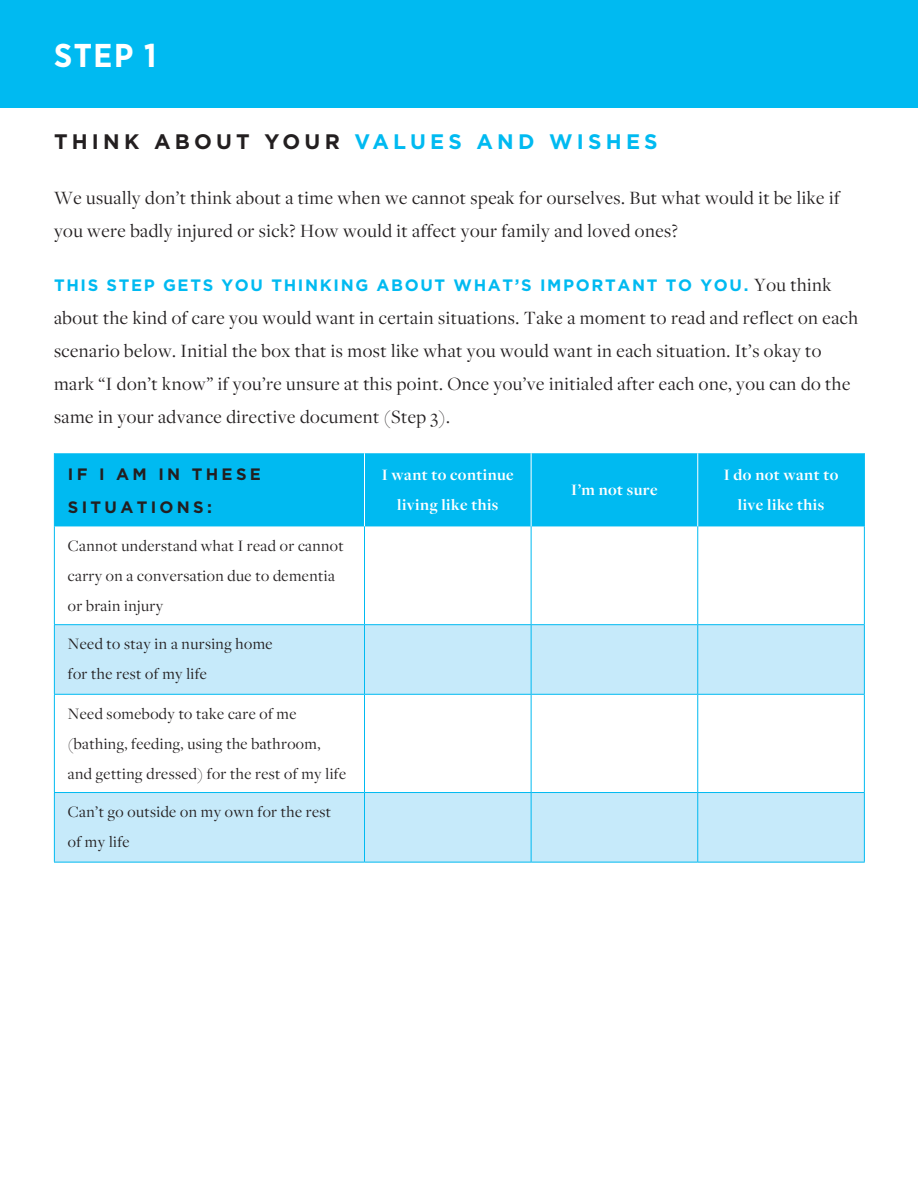
<style>
.page{position:relative;width:918px;height:1188px;background:#fff}
.page>*{position:absolute;margin:0;border:0;box-sizing:border-box;transform-origin:0 0}
.t1{font:700 33px "Gotham Narrow";color:#fff}
.t2{font:700 21px "Gotham";letter-spacing:.2em;color:#00baf1}
.t3{font:19.5px/33px "Freight Disp Pro";letter-spacing:.025em;color:#231f20}
.t4{font:16.5px/30px "Freight Disp Pro";letter-spacing:.025em;color:#231f20}
.t5{font:700 16.5px/30px "Freight Disp Pro";letter-spacing:.025em;color:#fff;text-align:center}
.t6{font:700 16.5px "Gotham";letter-spacing:.1em;color:#00baf1}
.t7{font:700 16.5px/33px "Gotham";letter-spacing:.2em;color:#231f20}
.s1{color:#231f20}
.s2{font-family:"Freight Disp Pro";font-weight:400;font-size:19.5px;color:#231f20}
</style>
<div class="page">
<div style="left:0;top:0;width:918px;height:108px;background:#00baf1"></div>
<div style="left:55px;top:453px;width:809px;height:73px;background:#00baf1"></div>
<svg style="left:55px;top:625px;width:809px;height:237px;fill:#c6eafa"></svg>
<hr style="left:364px;top:453px;width:1px;height:73px;background:#fff">
<hr style="left:531px;top:453px;width:1px;height:73px;background:#fff">
<hr style="left:697px;top:453px;width:1px;height:73px;background:#fff">
<hr style="left:54px;top:453px;width:1px;height:73px;background:#00baf1">
<hr style="left:864px;top:453px;width:1px;height:73px;background:#00baf1">
<hr style="left:54px;top:526px;width:1px;height:98px;background:#00baf1">
<hr style="left:364px;top:526px;width:1px;height:98px;background:#00baf1">
<hr style="left:531px;top:526px;width:1px;height:98px;background:#00baf1">
<hr style="left:697px;top:526px;width:1px;height:98px;background:#00baf1">
<hr style="left:864px;top:526px;width:1px;height:98px;background:#00baf1">
<hr style="left:54px;top:625px;width:1px;height:69px;background:#00baf1">
<hr style="left:54px;top:624px;width:310px;height:1px;background:#00baf1">
<hr style="left:364px;top:625px;width:1px;height:69px;background:#00baf1">
<hr style="left:364px;top:624px;width:167px;height:1px;background:#00baf1">
<hr style="left:531px;top:625px;width:1px;height:69px;background:#00baf1">
<hr style="left:531px;top:624px;width:167px;height:1px;background:#00baf1">
<hr style="left:697px;top:625px;width:1px;height:69px;background:#00baf1">
<hr style="left:698px;top:624px;width:167px;height:1px;background:#00baf1">
<hr style="left:864px;top:625px;width:1px;height:69px;background:#00baf1">
<hr style="left:54px;top:695px;width:1px;height:97px;background:#00baf1">
<hr style="left:54px;top:694px;width:310px;height:1px;background:#00baf1">
<hr style="left:364px;top:695px;width:1px;height:97px;background:#00baf1">
<hr style="left:364px;top:694px;width:167px;height:1px;background:#00baf1">
<hr style="left:531px;top:695px;width:1px;height:97px;background:#00baf1">
<hr style="left:531px;top:694px;width:167px;height:1px;background:#00baf1">
<hr style="left:697px;top:695px;width:1px;height:97px;background:#00baf1">
<hr style="left:698px;top:694px;width:167px;height:1px;background:#00baf1">
<hr style="left:864px;top:695px;width:1px;height:97px;background:#00baf1">
<hr style="left:54px;top:793px;width:1px;height:69px;background:#00baf1">
<hr style="left:54px;top:792px;width:310px;height:1px;background:#00baf1">
<hr style="left:54px;top:862px;width:310px;height:1px;background:#00baf1">
<hr style="left:364px;top:793px;width:1px;height:69px;background:#00baf1">
<hr style="left:364px;top:792px;width:167px;height:1px;background:#00baf1">
<hr style="left:364px;top:862px;width:167px;height:1px;background:#00baf1">
<hr style="left:531px;top:793px;width:1px;height:69px;background:#00baf1">
<hr style="left:531px;top:792px;width:167px;height:1px;background:#00baf1">
<hr style="left:531px;top:862px;width:167px;height:1px;background:#00baf1">
<hr style="left:697px;top:793px;width:1px;height:69px;background:#00baf1">
<hr style="left:698px;top:792px;width:167px;height:1px;background:#00baf1">
<hr style="left:864px;top:793px;width:1px;height:69px;background:#00baf1">
<hr style="left:698px;top:862px;width:167px;height:1px;background:#00baf1">
<h1 class="t1" style="left:54px;top:34px;width:104px">STEP 1</h1>
<p class="t2" style="left:54px;top:128px;width:605px"><span class="s1">THINK ABOUT YOUR</span> VALUES AND WISHES</p>
<p class="t3" style="left:54px;top:180px;width:787px">We usually don’t think about a time when we cannot speak for ourselves. But what would it be like if you were badly injured or sick? How would it affect your family and loved ones?</p>
<p class="t6" style="left:54px;top:274px;width:779px">THIS STEP GETS YOU THINKING ABOUT WHAT’S IMPORTANT TO YOU. <span class="s2">You think</span></p>
<p class="t3" style="left:54px;top:301px;width:806px">about the kind of care you would want in certain situations. Take a moment to read and reflect on each scenario below. Initial the box that is most like what you would want in each situation. It’s okay to mark “I don’t know” if you’re unsure at this point. Once you’ve initialed after each one, you can do the same in your advance directive document (Step 3).</p>
<p class="t7" style="left:68px;top:458px;width:195px">IF I AM IN THESE<br>SITUATIONS:</p>
<p class="t5" style="left:382px;top:460px;width:133px">I want to continue living like this</p>
<p class="t5" style="left:724px;top:460px;width:116px">I do not want to live like this</p>
<p class="t5" style="left:571px;top:475px;width:88px">I’m not sure</p>
<p class="t4" style="left:68px;top:530px;width:277px">Cannot understand what I read or cannot carry on a conversation due to dementia or brain injury</p>
<p class="t4" style="left:68px;top:629px;width:206px">Need to stay in a nursing home for the rest of my life</p>
<p class="t4" style="left:68px;top:698px;width:280px">Need somebody to take care of me (bathing, feeding, using the bathroom, and getting dressed) for the rest of my life</p>
<p class="t4" style="left:68px;top:796px;width:265px">Can’t go outside on my own for the rest of my life</p>
</div>
